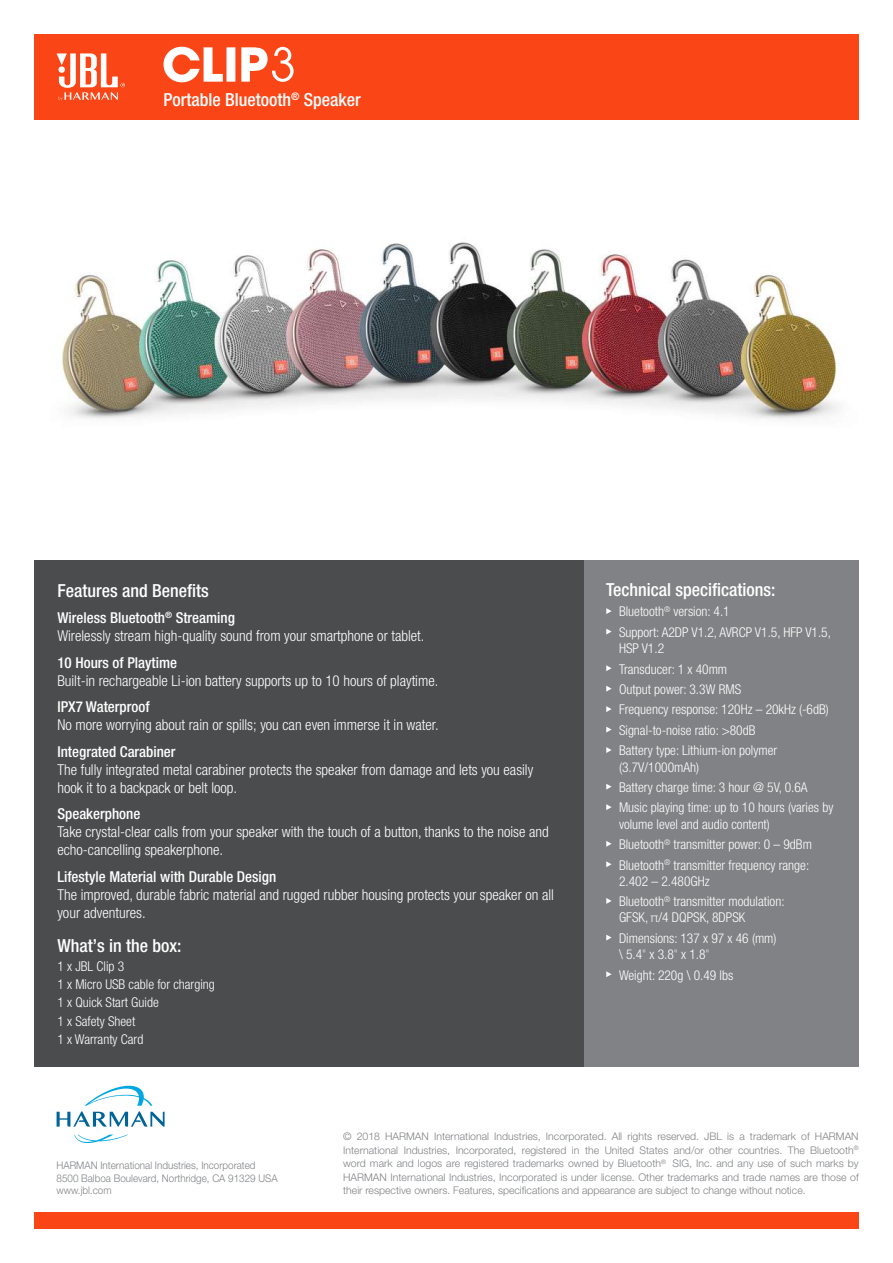
<style>
.page{position:relative;width:893px;height:1263px;background:#fff}
.page>*{position:absolute;margin:0;border:0;box-sizing:border-box;transform-origin:0 0}
.t1{font:500 condensed 18px "Helvetica Neue LT Pro";color:#fff}
.t2{font:300 condensed 15px/18px "Helvetica Neue LT Pro";color:#fff}
.t3{font:500 condensed 15px "Helvetica Neue LT Pro";color:#fff}
.t4{font:300 condensed 13.5px/20.4px "Helvetica Neue LT Pro";color:#fff}
.t5{font:300 10.5px/13.5px "Helvetica Neue LT Pro";color:#808285;text-align:justify}
.t6{font:300 10.5px/12.6px "Helvetica Neue LT Pro";color:#808285;scale:.94 1}
.s1{font-weight:500}
.s2{font-family:"Helvetica Neue LT Std";font-weight:100}
</style>
<div class="page">
<img style="left:62px;top:242px;width:776px;height:177px">
<div style="left:34px;top:34px;width:825px;height:85px;background:#fa4616"></div>
<div style="left:34px;top:1213px;width:825px;height:16px;background:#fa4616"></div>
<svg style="left:57px;top:53px;width:68px;height:48px"></svg>
<svg style="left:74px;top:1134px;width:54px;height:9px"></svg>
<svg style="left:57px;top:1085px;width:108px;height:42px"></svg>
<div style="left:584px;top:561px;width:275px;height:506px;background:#808285"></div>
<svg style="left:606px;top:608px;width:6px;height:6px"></svg>
<svg style="left:606px;top:629px;width:6px;height:5px"></svg>
<svg style="left:606px;top:665px;width:6px;height:6px"></svg>
<svg style="left:606px;top:686px;width:6px;height:6px"></svg>
<svg style="left:606px;top:706px;width:6px;height:6px"></svg>
<svg style="left:606px;top:727px;width:6px;height:5px"></svg>
<svg style="left:606px;top:747px;width:6px;height:6px"></svg>
<svg style="left:606px;top:784px;width:6px;height:6px"></svg>
<svg style="left:606px;top:804px;width:6px;height:6px"></svg>
<svg style="left:606px;top:841px;width:6px;height:6px"></svg>
<svg style="left:606px;top:861px;width:6px;height:6px"></svg>
<svg style="left:606px;top:898px;width:6px;height:6px"></svg>
<svg style="left:606px;top:934px;width:6px;height:6px"></svg>
<svg style="left:606px;top:971px;width:6px;height:6px"></svg>
<div style="left:34px;top:561px;width:550px;height:506px;background:#4b4c4d"></div>
<svg style="left:163px;top:47px;width:60px;height:35px"></svg>
<div style="left:226px;top:47px;width:9px;height:35px;background:#fff"></div>
<svg style="left:241px;top:47px;width:53px;height:35px"></svg>
<h1 class="t1" style="left:163px;top:89px;width:199px">Portable Bluetooth<sup>®</sup> Speaker</h1>
<h1 class="t1" style="left:57px;top:580px;width:153px">Features and Benefits</h1>
<p class="t2" style="left:57px;top:609px;width:369px"><span class="s1">Wireless Bluetooth</span><sup>®</sup> <span class="s1">Streaming<br></span>Wirelessly stream high-quality sound from your smartphone or tablet.</p>
<p class="t3" style="left:57px;top:653px;width:121px">10 Hours of Playtime</p>
<p class="t2" style="left:57px;top:671px;width:382px">Built-in rechargeable Li-ion battery supports up to 10 hours of playtime.</p>
<p class="t3" style="left:57px;top:698px;width:94px">IPX7 Waterproof</p>
<p class="t2" style="left:57px;top:716px;width:383px">No more worrying about rain or spills; you can even immerse it in water.</p>
<p class="t3" style="left:57px;top:742px;width:120px">Integrated Carabiner</p>
<p class="t2" style="left:57px;top:760px;width:477px">The fully integrated metal carabiner protects the speaker from damage and lets you easily hook it to a backpack or belt loop.</p>
<p class="t3" style="left:57px;top:805px;width:84px">Speakerphone</p>
<p class="t2" style="left:57px;top:823px;width:493px">Take crystal-clear calls from your speaker with the touch of a button, thanks to the noise and echo-cancelling speakerphone.</p>
<p class="t3" style="left:57px;top:867px;width:220px">Lifestyle Material with Durable Design</p>
<p class="t2" style="left:57px;top:885px;width:498px">The improved, durable fabric material and rugged rubber housing protects your speaker on all your adventures.</p>
<h1 class="t1" style="left:57px;top:935px;width:125px">What’s in the box:</h1>
<p class="t4" style="left:57px;top:956px;width:159px;line-height:18.3px">1 x JBL Clip 3<br>1 x Micro USB cable for charging<br>1 x Quick Start Guide<br>1 x Safety Sheet<br>1 x Warranty Card</p>
<h1 class="t1" style="left:606px;top:579px;width:171px">Technical specifications:</h1>
<p class="t4" style="left:619px;top:601px;width:213px">Bluetooth<sup>®</sup> version: 4.1<br>Support: A2DP V1.2, AVRCP V1.5, HFP V1.5,</p>
<p class="t4" style="left:619px;top:638px;width:211px">HSP V1.2<br>Transducer: 1 x 40mm<br>Output power: 3.3W RMS<br>Frequency response: 120Hz – 20kHz (-6dB)<br>Signal-to-noise ratio: &gt;80dB<br>Battery type: Lithium-ion polymer</p>
<p class="t4" style="left:619px;top:756px;width:216px">(3.7V/1000mAh)<br>Battery charge time: 3 hour @ 5V, 0.6A<br>Music playing time: up to 10 hours (varies by</p>
<p class="t4" style="left:619px;top:813px;width:194px">volume level and audio content)<br>Bluetooth<sup>®</sup> transmitter power: 0 – 9dBm<br>Bluetooth<sup>®</sup> transmitter frequency range:</p>
<p class="t4" style="left:619px;top:871px;width:167px">2.402 – 2.480GHz<br>Bluetooth<sup>®</sup> transmitter modulation:</p>
<p class="t4" style="left:619px;top:907px;width:159px">GFSK, π/4 DQPSK, 8DPSK<br>Dimensions: 137 x 97 x 46 (mm)</p>
<p class="t4" style="left:619px;top:944px;width:116px">\ 5.4<span class="s2">"</span> x 3.8<span class="s2">"</span> x 1.8<span class="s2">"<br></span>Weight: 220g \ 0.49 lbs</p>
<p class="t6" style="left:57px;top:1159px;width:237px">HARMAN International Industries, Incorporated<br>8500 Balboa Boulevard, Northridge, CA 91329 USA www.jbl.com</p>
<p class="t5" style="left:343px;top:1129px;width:517px">© 2018 HARMAN International Industries, Incorporated. All rights reserved. JBL is a trademark of HARMAN International Industries, Incorporated, registered in the United States and/or other countries. The Bluetooth<sup>® </sup>word mark and logos are registered trademarks owned by Bluetooth<sup>®</sup> SIG, Inc. and any use of such marks by HARMAN International Industries, Incorporated is under license. Other trademarks and trade names are those of their respective owners. Features, specifications and appearance are subject to change without notice.</p>
</div>
